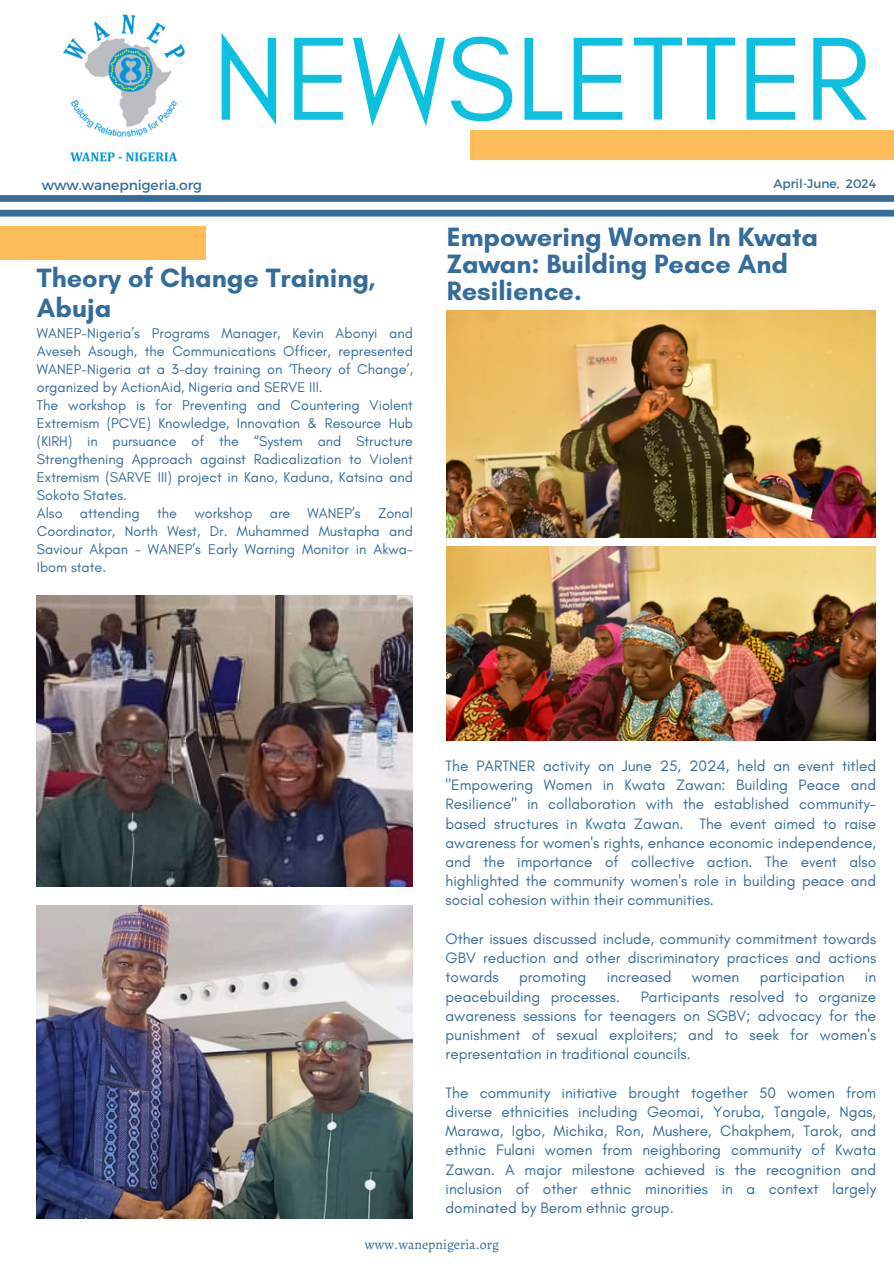
<style>
.page{position:relative;width:894px;height:1264px;background:#fff}
.page>*{position:absolute;margin:0;border:0;box-sizing:border-box;transform-origin:0 0}
.t1{font:120.45px "Glacial Indifference";color:#0cc0df}
.t2{font:700 27px/27px "Glacial Indifference";color:#356c9a}
.t3{font:15.3px/19.2px "Glacial Indifference";color:#356c9a;text-align:justify}
.t4{font:14.4px/18px "Glacial Indifference";color:#356c9a}
.t5{font:13.8px "Alegreya";color:#356c9a}
.t6{font:13.8px "Montserrat";color:#356c9a}
.t7{font:12.3px "Montserrat";color:#356c9a}
</style>
<div class="page">
<div style="left:0;top:195px;width:893px;height:7px;background:#356c9a"></div>
<img style="left:63px;top:14px;width:123px;height:148px">
<div style="left:0;top:210px;width:893px;height:6px;background:#356c9a"></div>
<div style="left:469px;top:130px;width:424px;height:30px;background:#ffbd59"></div>
<div style="left:0;top:226px;width:206px;height:33px;background:#ffbd59"></div>
<img style="left:446px;top:546px;width:429px;height:194px">
<img style="left:446px;top:310px;width:429px;height:228px">
<img style="left:37px;top:595px;width:376px;height:291px">
<img style="left:37px;top:906px;width:376px;height:312px">
<p class="t1" style="left:212px;top:5px;width:658px">NEWSLETTER</p>
<p class="t6" style="left:42px;top:176px;width:162px">www.wanepnigeria.org</p>
<h2 class="t7" style="left:773px;top:176px;width:104px">April-June, 2024</h2>
<p class="t2" style="left:37px;top:262px;width:340px;line-height:30.3px">Theory of Change Training,<br>Abuja</p>
<p class="t4" style="left:37px;top:324px;width:377px">WANEP-Nigeria’s Programs Manager, Kevin Abonyi and Aveseh Asough, the Communications Officer, represented WANEP-Nigeria at a 3-day training on ‘Theory of Change’, organized by ActionAid, Nigeria and SERVE III.<br>The workshop is for Preventing and Countering Violent Extremism (PCVE) Knowledge, Innovation &amp; Resource Hub (KIRH) in pursuance of the “System and Structure Strengthening Approach against Radicalization to Violent Extremism (SARVE III) project in Kano, Kaduna, Katsina and Sokoto States.<br>Also attending the workshop are WANEP’s Zonal Coordinator, North West, Dr. Muhammed Mustapha and Saviour Akpan - WANEP’s Early Warning Monitor in Akwa-Ibom state.</p>
<h3 class="t2" style="left:446px;top:222px;width:373px">Empowering Women In Kwata<br>Zawan: Building Peace And<br>Resilience.</h3>
<h3 class="t3" style="left:445px;top:756px;width:432px">The PARTNER activity on June 25, 2024, held an event titled "Empowering Women in Kwata Zawan: Building Peace and Resilience" in collaboration with the established community&shy;based structures in Kwata Zawan. The event aimed to raise awareness for women's rights, enhance economic independence, and the importance of collective action. The event also highlighted the community women's role in building peace and social cohesion within their communities.</h3>
<h3 class="t3" style="left:445px;top:929px;width:432px">Other issues discussed include, community commitment towards GBV reduction and other discriminatory practices and actions towards</h3>
<h3 class="t3" style="left:519px;top:967px;width:69px">promoting</h3>
<h3 class="t3" style="left:606px;top:967px;width:66px">increased</h3>
<h3 class="t3" style="left:691px;top:967px;width:49px">women</h3>
<h3 class="t3" style="left:759px;top:967px;width:86px">participation</h3>
<h3 class="t3" style="left:864px;top:967px;width:13px">in</h3>
<h3 class="t3" style="left:445px;top:986px;width:176px">peacebuilding processes.</h3>
<h3 class="t3" style="left:445px;top:986px;width:432px;text-indent:195px">Participants resolved to organize awareness sessions for teenagers on SGBV; advocacy for the punishment of sexual exploiters; and to seek for women's</h3>
<h4 class="t3" style="left:445px;top:1044px;width:247px">representation in traditional councils.</h4>
<h4 class="t3" style="left:445px;top:1082px;width:432px">The community initiative brought together 50 women from diverse ethnicities including Geomai, Yoruba, Tangale, Ngas, Marawa, Igbo, Michika, Ron, Mushere, Chakphem, Tarok, and ethnic Fulani women from neighboring community of Kwata Zawan. A major milestone achieved is the recognition and inclusion of other ethnic minorities in a context largely dominated by Berom ethnic group.</h4>
<h3 class="t5" style="left:365px;top:1234px;width:135px">www.wanepnigeria.org</h3>
</div>
